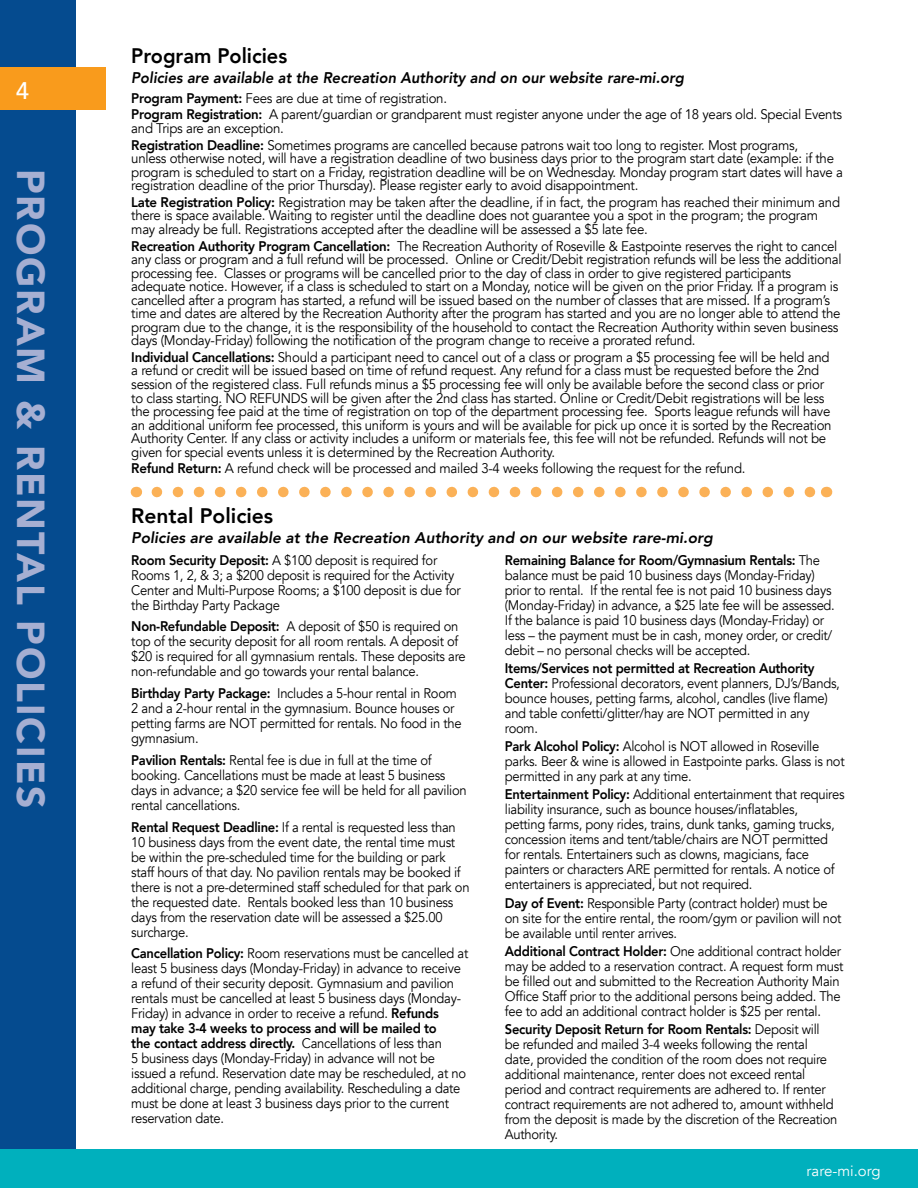
<style>
.page{position:relative;width:918px;height:1188px;background:#fff}
.page>*{position:absolute;margin:0;border:0;box-sizing:border-box;transform-origin:0 0}
.t1{font:900 39px "Avenir";letter-spacing:.05em;color:#a6afd2}
.t2{font:500 24px "Avenir";color:#fff}
.t3{font:800 21px "Avenir";color:#000;scale:.95 1}
.t4{font:800 21px "Avenir";color:#000}
.t5{font:italic 800 15.45px "Avenir";color:#000;scale:.95 1}
.t6{font:italic 800 15.45px "Avenir";color:#000}
.t7{font:15px "Avenir";color:#fff}
.t8{font:13.95px/15px "Avenir";letter-spacing:-.02em;color:#000;scale:.93 1}
.t9{font:13.95px/13.5px "Avenir";letter-spacing:-.02em;color:#000;scale:.95 1}
.s1{font-weight:800}
</style>
<div class="page">
<div style="left:0;top:0;width:76px;height:1188px;background:#054b8f"></div>
<div style="left:0;top:67px;width:106px;height:43px;background:#f99b1c"></div>
<div style="left:0;top:1150px;width:918px;height:38px;background:#00b0bd"></div>
<svg style="left:157px;top:487px;width:659px;height:10px"></svg>
<h2 class="t2" style="left:16px;top:70px;width:15px">4</h2>
<h1 class="t1" style="left:64px;top:169px;width:641px;rotate:90deg">PROGRAM &amp; RENTAL POLICIES</h1>
<h3 class="t3" style="left:131px;top:39px;width:166px">Program Policies</h3>
<p class="t5" style="left:131px;top:68px;width:583px">Policies are available at the Recreation Authority and on our website rare-mi.org</p>
<p class="t9" style="left:131px;top:90px;width:750px;line-height:16.8px"><span class="s1">Program Payment:</span> Fees are due at time of registration.<br><span class="s1">Program Registration:</span> A parent/guardian or grandparent must register anyone under the age of 18 years old. Special Events</p>
<p class="t9" style="left:131px;top:120px;width:703px;line-height:16.8px">and Trips are an exception.<br><span class="s1">Registration Deadline:</span> Sometimes programs are cancelled because patrons wait too long to register. Most programs,</p>
<p class="t9" style="left:131px;top:152px;width:751px">unless otherwise noted, will have a registration deadline of two business days prior to the program start date (example: if the program is scheduled to start on a Friday, registration deadline will be on Wednesday. Monday program start dates will have a registration deadline of the prior Thursday). Please register early to avoid disappointment.</p>
<p class="t9" style="left:131px;top:196px;width:748px"><span class="s1">Late Registration Policy:</span> Registration may be taken after the deadline, if in fact, the program has reached their minimum and there is space available. Waiting to register until the deadline does not guarantee you a spot in the program; the program may already be full. Registrations accepted after the deadline will be assessed a $5 late fee.</p>
<p class="t9" style="left:131px;top:239px;width:749px"><span class="s1">Recreation Authority Program Cancellation:</span> The Recreation Authority of Roseville &amp; Eastpointe reserves the right to cancel any class or program and a full refund will be processed. Online or Credit/Debit registration refunds will be less the additional processing fee. Classes or programs will be cancelled prior to the day of class in order to give registered participants adequate notice. However, if a class is scheduled to start on a Monday, notice will be given on the prior Friday. If a program is cancelled after a program has started, a refund will be issued based on the number of classes that are missed. If a program’s time and dates are altered by the Recreation Authority after the program has started and you are no longer able to attend the program due to the change, it is the responsibility of the household to contact the Recreation Authority within seven business days (Monday-Friday) following the notification of the program change to receive a prorated refund.</p>
<p class="t9" style="left:131px;top:351px;width:739px"><span class="s1">Individual Cancellations:</span> Should a participant need to cancel out of a class or program a $5 processing fee will be held and a refund or credit will be issued based on time of refund request. Any refund for a class must be requested before the 2nd session of the registered class. Full refunds minus a $5 processing fee will only be available before the second class or prior to class starting. NO REFUNDS will be given after the 2nd class has started. Online or Credit/Debit registrations will be less the processing fee paid at the time of registration on top of the department processing fee. Sports league refunds will have an additional uniform fee processed, this uniform is yours and will be available for pick up once it is sorted by the Recreation Authority Center. If any class or activity includes a uniform or materials fee, this fee will not be refunded. Refunds will not be given for special events unless it is determined by the Recreation Authority.</p>
<p class="t9" style="left:131px;top:462px;width:648px"><span class="s1">Refund Return:</span> A refund check will be processed and mailed 3-4 weeks following the request for the refund.</p>
<h3 class="t4" style="left:131px;top:500px;width:143px">Rental Policies</h3>
<p class="t6" style="left:131px;top:528px;width:583px">Policies are available at the Recreation Authority and on our website rare-mi.org</p>
<p class="t8" style="left:131px;top:553px;width:356px"><span class="s1">Room Security Deposit:</span> A $100 deposit is required for Rooms 1, 2, &amp; 3; a $200 deposit is required for the Activity Center and Multi-Purpose Rooms; a $100 deposit is due for the Birthday Party Package</p>
<p class="t8" style="left:131px;top:619px;width:361px"><span class="s1">Non-Refundable Deposit:</span> A deposit of $50 is required on top of the security deposit for all room rentals. A deposit of $20 is required for all gymnasium rentals. These deposits are non-refundable and go towards your rental balance.</p>
<p class="t8" style="left:131px;top:686px;width:357px"><span class="s1">Birthday Party Package:</span> Includes a 5-hour rental in Room 2 and a 2-hour rental in the gymnasium. Bounce houses or petting farms are NOT permitted for rentals. No food in the gymnasium.</p>
<p class="t8" style="left:131px;top:753px;width:362px"><span class="s1">Pavilion Rentals:</span> Rental fee is due in full at the time of booking. Cancellations must be made at least 5 business days in advance; a $20 service fee will be held for all pavilion rental cancellations.</p>
<p class="t8" style="left:131px;top:820px;width:365px"><span class="s1">Rental Request Deadline:</span> If a rental is requested less than 10 business days from the event date, the rental time must be within the pre-scheduled time for the building or park staff hours of that day. No pavilion rentals may be booked if there is not a pre-determined staff scheduled for that park on the requested date. Rentals booked less than 10 business days from the reservation date will be assessed a $25.00 surcharge.</p>
<p class="t8" style="left:131px;top:946px;width:364px"><span class="s1">Cancellation Policy:</span> Room reservations must be cancelled at least 5 business days (Monday-Friday) in advance to receive a refund of their security deposit. Gymnasium and pavilion rentals must be cancelled at least 5 business days (Monday-Friday) in advance in order to receive a refund. <span class="s1">Refunds<br>may take 3-4 weeks to process and will be mailed to<br>the contact address directly.</span> Cancellations of less than<br>5 business days (Monday-Friday) in advance will not be issued a refund. Reservation date may be rescheduled, at no additional charge, pending availability. Rescheduling a date must be done at least 3 business days prior to the current reservation date.</p>
<p class="t8" style="left:505px;top:553px;width:356px"><span class="s1">Remaining Balance for Room/Gymnasium Rentals:</span> The balance must be paid 10 business days (Monday-Friday) prior to rental. If the rental fee is not paid 10 business days (Monday-Friday) in advance, a $25 late fee will be assessed.<br>If the balance is paid 10 business days (Monday-Friday) or less – the payment must be in cash, money order, or credit/ debit – no personal checks will be accepted.</p>
<p class="t8" style="left:505px;top:661px;width:362px"><span class="s1">Items/Services not permitted at Recreation Authority Center:</span> Professional decorators, event planners, DJ’s/Bands, bounce houses, petting farms, alcohol, candles (live flame) and table confetti/glitter/hay are NOT permitted in any room.</p>
<p class="t8" style="left:505px;top:739px;width:367px"><span class="s1">Park Alcohol Policy:</span> Alcohol is NOT allowed in Roseville parks. Beer &amp; wine is allowed in Eastpointe parks. Glass is not permitted in any park at any time.</p>
<p class="t8" style="left:505px;top:787px;width:367px"><span class="s1">Entertainment Policy:</span> Additional entertainment that requires liability insurance, such as bounce houses/inflatables,<br>petting farms, pony rides, trains, dunk tanks, gaming trucks, concession items and tent/table/chairs are NOT permitted for rentals. Entertainers such as clowns, magicians, face painters or characters ARE permitted for rentals. A notice of entertainers is appreciated, but not required.</p>
<p class="t8" style="left:505px;top:895px;width:364px"><span class="s1">Day of Event:</span> Responsible Party (contract holder) must be on site for the entire rental, the room/gym or pavilion will not be available until renter arrives.</p>
<p class="t8" style="left:505px;top:944px;width:366px"><span class="s1">Additional Contract Holder:</span> One additional contract holder may be added to a reservation contract. A request form must be filled out and submitted to the Recreation Authority Main Office Staff prior to the additional persons being added. The fee to add an additional contract holder is $25 per rental.</p>
<p class="t8" style="left:505px;top:1022px;width:359px"><span class="s1">Security Deposit Return for Room Rentals:</span> Deposit will be refunded and mailed 3-4 weeks following the rental date, provided the condition of the room does not require additional maintenance, renter does not exceed rental period and contract requirements are adhered to. If renter contract requirements are not adhered to, amount withheld from the deposit is made by the discretion of the Recreation Authority.</p>
<p class="t7" style="left:807px;top:1162px;width:76px">rare-mi.org</p>
</div>
